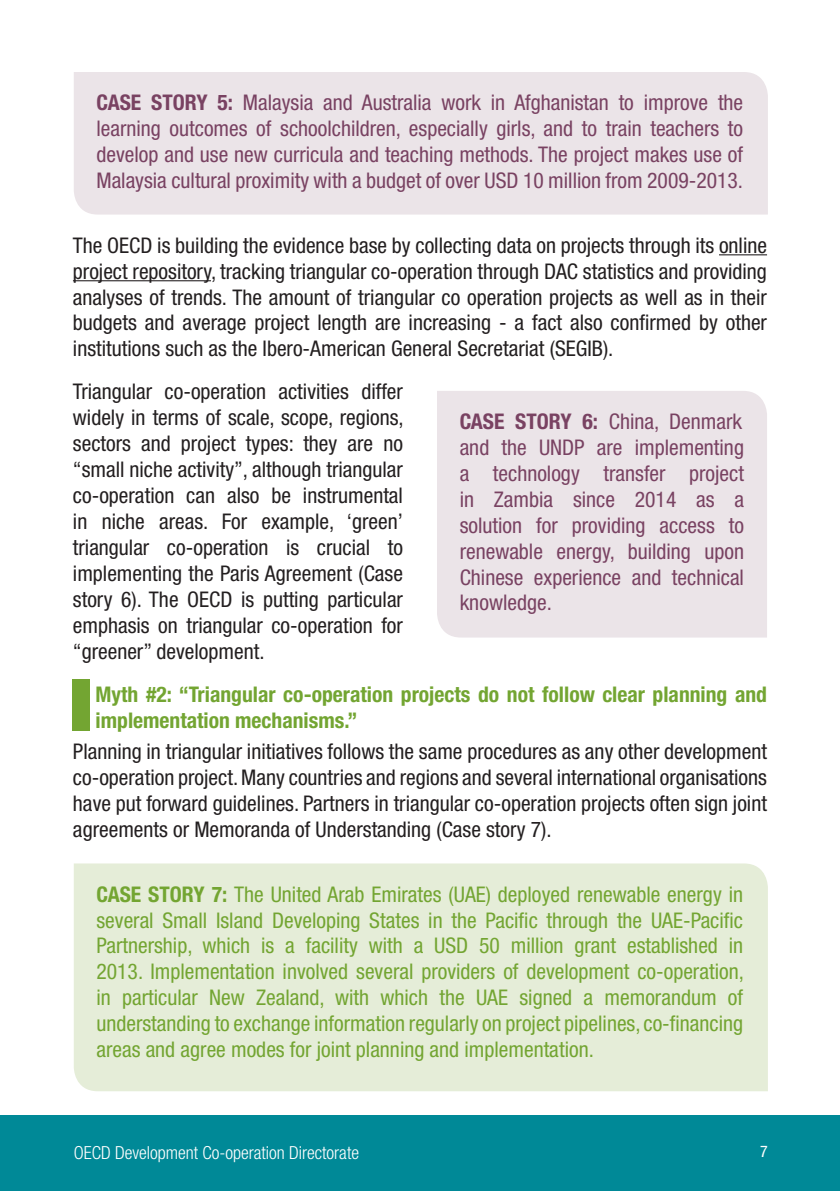
<style>
.page{position:relative;width:840px;height:1191px;background:#fff}
.page>*{position:absolute;margin:0;border:0;box-sizing:border-box;transform-origin:0 0}
.body_copy{font:condensed 21.6px/26px "Helvetica Neue LT Std";color:#231f20;text-align:justify}
.body_copy-2{font:condensed 21.6px/26px "Helvetica Neue LT Std";color:#794262;text-align:justify}
.body_copy-3{font:condensed 21.6px/26px "Helvetica Neue LT Std";color:#73a532;text-align:justify}
.MYTHS{font:700 condensed 21.6px/26px "Helvetica Neue LT Std";color:#73a532}
.t1{font:300 condensed 18px "Helvetica Neue LT Std";color:#fff}
.t2{font:condensed 16px "Helvetica Neue LT Std";color:#fff}
.s1{font-weight:700}
</style>
<div class="page">
<div style="left:0;top:1115px;width:839px;height:76px;background:#008997"></div>
<hr style="left:718px;top:254px;width:48px;height:1px;background:#231f20">
<hr style="left:73px;top:280px;width:138px;height:1px;background:#231f20">
<div style="left:74px;top:72px;width:693px;height:142px;background:#ebe4e8"></div>
<div style="left:74px;top:863px;width:693px;height:228px;background:#e5edd8"></div>
<div style="left:437px;top:391px;width:329px;height:246px;background:#ebe4e8"></div>
<div style="left:72px;top:679px;width:17px;height:52px;background:#73a532"></div>
<p class="body_copy-2" style="left:96px;top:89px;width:648px"><span class="s1">CASE STORY 5:</span> Malaysia and Australia work in Afghanistan to improve the learning outcomes of schoolchildren, especially girls, and to train teachers to develop and use new curricula and teaching methods. The project makes use of Malaysia cultural proximity with a budget of over USD 10 million from 2009-2013.</p>
<p class="body_copy" style="left:73px;top:232px;width:695px">The OECD is building the evidence base by collecting data on projects through its online project repository, tracking triangular co-operation through DAC statistics and providing analyses of trends. The amount of triangular co operation projects as well as in their budgets and average project length are increasing - a fact also confirmed by other institutions such as the Ibero-American General Secretariat (SEGIB).</p>
<p class="body_copy" style="left:73px;top:378px;width:332px">Triangular co-operation activities differ widely in terms of scale, scope, regions, sectors and project types: they are no “small niche activity”, although triangular co-operation can also be instrumental in niche areas. For example, ‘green’ triangular co-operation is crucial to implementing the Paris Agreement (Case story 6). The OECD is putting particular emphasis on triangular co-operation for “greener” development.</p>
<p class="MYTHS" style="left:96px;top:680px;width:672px">Myth #2: “Triangular co-operation projects do not follow clear planning and implementation mechanisms.”</p>
<p class="body_copy" style="left:73px;top:738px;width:695px">Planning in triangular initiatives follows the same procedures as any other development co-operation project. Many countries and regions and several international organisations have put forward guidelines. Partners in triangular co-operation projects often sign joint agreements or Memoranda of Understanding (Case story 7).</p>
<p class="body_copy-2" style="left:459px;top:408px;width:286px"><span class="s1">CASE STORY 6:</span> China, Denmark and the UNDP are implementing a technology transfer project in Zambia since 2014 as a solution for providing access to renewable energy, building upon Chinese experience and technical knowledge.</p>
<p class="body_copy-3" style="left:96px;top:880px;width:648px"><span class="s1">CASE STORY 7:</span> The United Arab Emirates (UAE) deployed renewable energy in several Small Island Developing States in the Pacific through the UAE-Pacific Partnership, which is a facility with a USD 50 million grant established in 2013. Implementation involved several providers of development co-operation, in particular New Zealand, with which the UAE signed a memorandum of understanding to exchange information regularly on project pipelines, co-financing areas and agree modes for joint planning and implementation.</p>
<p class="t1" style="left:74px;top:1141px;width:286px">OECD Development Co-operation Directorate</p>
<p class="t2" style="left:759px;top:1142px;width:9px">7</p>
</div>
